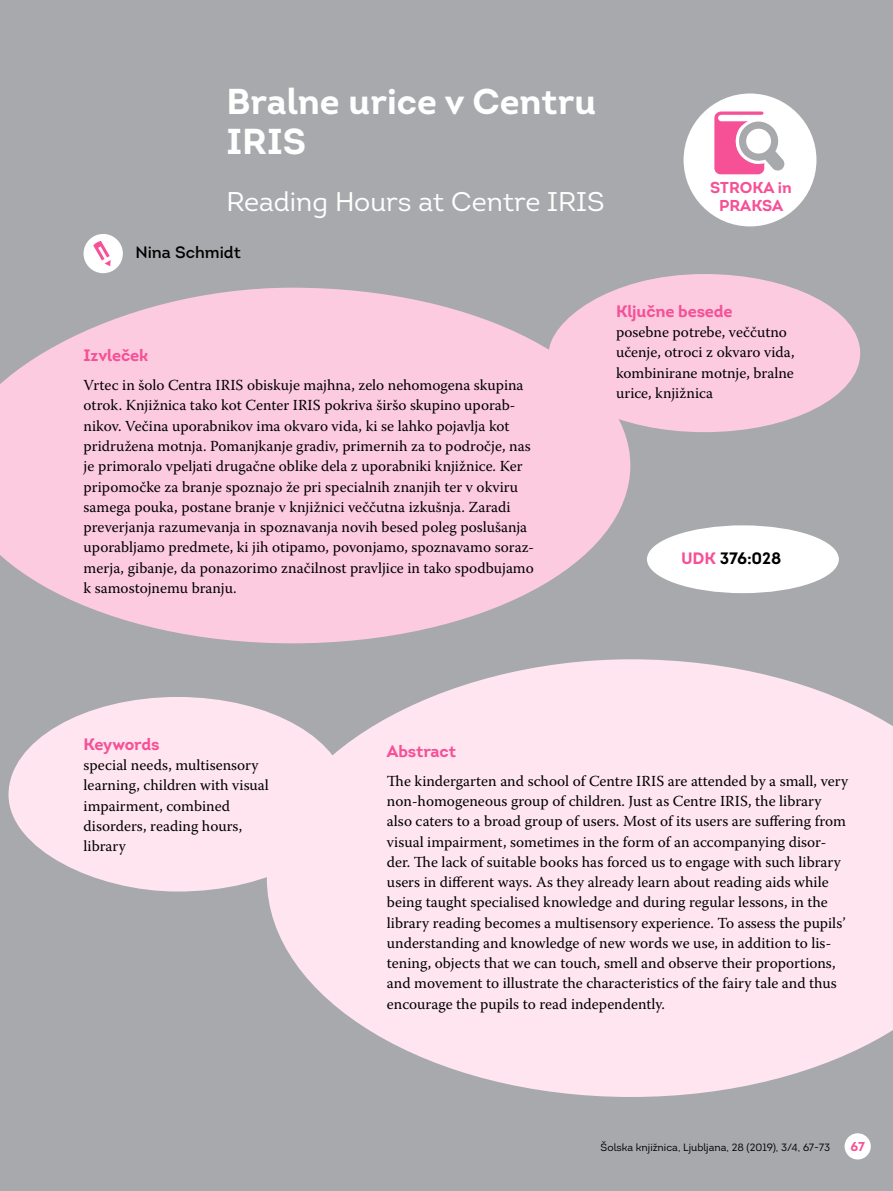
<style>
.page{position:relative;width:893px;height:1191px;background:#a7a9ac}
.page>*{position:absolute;margin:0;border:0;box-sizing:border-box;transform-origin:0 0}
.t1{font:700 36px/40.5px "Intro";color:#fff}
.t2{font:27px "Intro";letter-spacing:-.005em;color:#fff}
.t3{font:700 16.5px "Intro";letter-spacing:-.01em;color:#f65097}
.t4{font:16.5px "Intro";color:#000}
.t5{font:700 16.5px "Intro";letter-spacing:-.01em;color:#000}
.t6{font:700 15.75px "Intro";color:#f65097}
.t7{font:15.3px/20.2px "Warnock Pro";color:#000}
.t8{font:700 12.75px "Intro";color:#f65097}
.t9{font:10.5px "Intro";color:#000}
.s1{color:#f65097}
</style>
<div class="page">
<svg style="left:0;top:288px;width:630px;height:355px;fill:#fccbe0"></svg>
<div style="left:549px;top:274px;width:311px;height:158px;background:#fccbe0;border-radius:50%"></div>
<svg style="left:267px;top:659px;width:626px;height:438px;fill:#fee5ef"></svg>
<div style="left:9px;top:697px;width:338px;height:194px;background:#fee5ef;border-radius:50%"></div>
<div style="left:684px;top:93px;width:132px;height:133px;background:#fff;border-radius:50%"></div>
<div style="left:84px;top:234px;width:39px;height:39px;background:#fff;border-radius:50%"></div>
<svg style="left:93px;top:241px;width:18px;height:25px"></svg>
<svg style="left:714px;top:111px;width:70px;height:63px"></svg>
<div style="left:647px;top:525px;width:192px;height:68px;background:#fff;border-radius:50%"></div>
<div style="left:845px;top:1133px;width:26px;height:26px;background:#fff;border-radius:50%"></div>
<h1 class="t1" style="left:226px;top:81px;width:371px">Bralne urice v Centru<br>IRIS</h1>
<p class="t6" style="left:710px;top:178px;width:83px">STROKA in</p>
<h2 class="t2" style="left:226px;top:185px;width:364px">Reading Hours at Centre IRIS</h2>
<p class="t6" style="left:719px;top:196px;width:66px">PRAKSA</p>
<p class="t4" style="left:135px;top:242px;width:107px">Nina Schmidt</p>
<p class="t3" style="left:84px;top:345px;width:66px">Izvleček</p>
<p class="t7" style="left:84px;top:375px;width:452px">Vrtec in šolo Centra IRIS obiskuje majhna, zelo nehomogena skupina otrok. Knjižnica tako kot Center IRIS pokriva širšo skupino uporab&shy;nikov. Večina uporabnikov ima okvaro vida, ki se lahko pojavlja kot pridružena motnja. Pomanjkanje gradiv, primernih za to področje, nas je primoralo vpeljati drugačne oblike dela z uporabniki knjižnice. Ker pripomočke za branje spoznajo že pri specialnih znanjih ter v okviru samega pouka, postane branje v knjižnici veččutna izkušnja. Zaradi preverjanja razumevanja in spoznavanja novih besed poleg poslušanja uporabljamo predmete, ki jih otipamo, povonjamo, spoznavamo soraz&shy;merja, gibanje, da ponazorimo značilnost pravljice in tako spodbujamo k samostojnemu branju.</p>
<p class="t3" style="left:616px;top:300px;width:118px">Ključne besede</p>
<p class="t7" style="left:616px;top:322px;width:180px">posebne potrebe, veččutno učenje, otroci z okvaro vida, kombinirane motnje, bralne urice, knjižnica</p>
<p class="t5" style="left:681px;top:548px;width:102px"><span class="s1">UDK</span> 376:028</p>
<p class="t3" style="left:84px;top:733px;width:78px">Keywords</p>
<p class="t7" style="left:84px;top:754px;width:187px">special needs, multisensory learning, children with visual impairment, combined disorders, reading hours, library</p>
<p class="t3" style="left:387px;top:740px;width:71px">Abstract</p>
<p class="t7" style="left:387px;top:770px;width:463px">The kindergarten and school of Centre IRIS are attended by a small, very non-homogeneous group of children. Just as Centre IRIS, the library also caters to a broad group of users. Most of its users are suffering from visual impairment, sometimes in the form of an accompanying disor&shy;der. The lack of suitable books has forced us to engage with such library users in different ways. As they already learn about reading aids while being taught specialised knowledge and during regular lessons, in the library reading becomes a multisensory experience. To assess the pupils’ understanding and knowledge of new words we use, in addition to lis&shy;tening, objects that we can touch, smell and observe their proportions, and movement to illustrate the characteristics of the fairy tale and thus encourage the pupils to read independently.</p>
<p class="t9" style="left:601px;top:1140px;width:231px">Šolska knjižnica, Ljubljana, 28 (2019), 3/4, 67-73</p>
<p class="t8" style="left:850px;top:1137px;width:16px">67</p>
</div>
